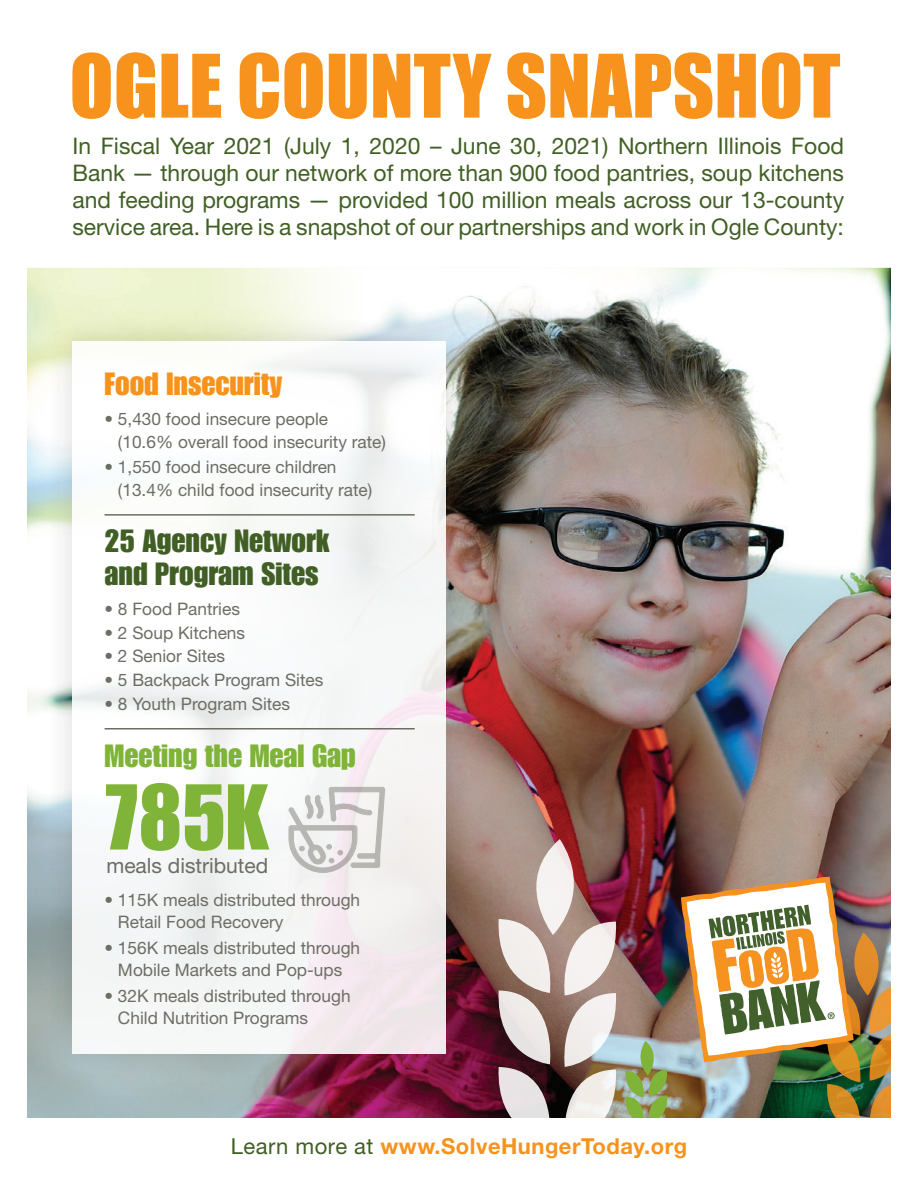
<style>
.page{position:relative;width:918px;height:1188px;background:#fff}
.page>*{position:absolute;margin:0;border:0;box-sizing:border-box;transform-origin:0 0}
.t1{font:91.35px "Impact LT Std";color:#7fb438}
.t2{font:80.85px "Impact";color:#f7931d}
.t3{font:31.5px/33px "Impact LT Std";color:#415f25}
.t4{font:31.5px "Impact LT Std";color:#7fb438}
.t5{font:31.5px "Impact LT Std";color:#f7931d}
.t6{font:22.8px/27px "Helvetica Neue LT Std";color:#415f25;text-align:justify}
.t7{font:700 22.05px "Helvetica Neue LT Std";letter-spacing:.02em;color:#f7931d}
.t8{font:21px "Helvetica Neue LT Std";color:#6d6d65}
.t9{font:17.25px/22.5px "Helvetica Neue LT Std";color:#6d6d65}
.s1{font-weight:400;color:#415f25}
</style>
<div class="page">
<img style="left:189px;top:268px;width:702px;height:850px">
<div style="left:42px;top:311px;width:435px;height:774px;background:#231f20;opacity:.2"></div>
<div style="left:73px;top:342px;width:373px;height:712px;background:linear-gradient(to right,#fbfdfc,#f3f1f2)"></div>
<hr style="left:105px;top:514px;width:310px;height:2px;background:#6d6d65">
<hr style="left:105px;top:728px;width:310px;height:2px;background:#6d6d65">
<img style="left:496px;top:839px;width:172px;height:279px">
<img style="left:681px;top:876px;width:210px;height:242px">
<svg style="left:287px;top:786px;width:99px;height:88px"></svg>
<h2 class="t2" style="left:70px;top:23px;width:772px">OGLE COUNTY SNAPSHOT</h2>
<p class="t6" style="left:73px;top:132px;width:773px">In Fiscal Year 2021 (July 1, 2020 – June 30, 2021) Northern Illinois Food Bank — through our network of more than 900 food pantries, soup kitchens and feeding programs — provided 100 million meals across our 13-county service area. Here is a snapshot of our partnerships and work in Ogle County:</p>
<h3 class="t5" style="left:105px;top:366px;width:179px">Food Insecurity</h3>
<p class="t9" style="left:118px;top:408px;width:270px;text-indent:-13px">• 5,430 food insecure people (10.6% overall food insecurity rate)</p>
<p class="t9" style="left:118px;top:456px;width:256px;text-indent:-13px">• 1,550 food insecure children (13.4% child food insecurity rate)</p>
<h3 class="t3" style="left:105px;top:524px;width:227px">25 Agency Network and Program Sites</h3>
<p class="t9" style="left:105px;top:598px;width:137px">• 8 Food Pantries</p>
<p class="t9" style="left:105px;top:621px;width:142px">• 2 Soup Kitchens</p>
<p class="t9" style="left:105px;top:645px;width:122px">• 2 Senior Sites</p>
<p class="t9" style="left:105px;top:668px;width:220px">• 5 Backpack Program Sites</p>
<p class="t9" style="left:105px;top:692px;width:187px">• 8 Youth Program Sites</p>
<h3 class="t4" style="left:105px;top:738px;width:253px">Meeting the Meal Gap</h3>
<h1 class="t1" style="left:105px;top:764px;width:165px">785K</h1>
<p class="t8" style="left:106px;top:853px;width:163px">meals distributed</p>
<p class="t9" style="left:118px;top:888px;width:244px;text-indent:-13px">• 115K meals distributed through<br>Retail Food Recovery</p>
<p class="t9" style="left:105px;top:936px;width:257px;text-align:center">• 156K meals distributed through<br>Mobile Markets and Pop-ups</p>
<p class="t9" style="left:118px;top:984px;width:234px;text-indent:-13px">• 32K meals distributed through<br>Child Nutrition Programs</p>
<p class="t7" style="left:231px;top:1133px;width:458px"><span class="s1">Learn more at</span> www.SolveHungerToday.org</p>
</div>
